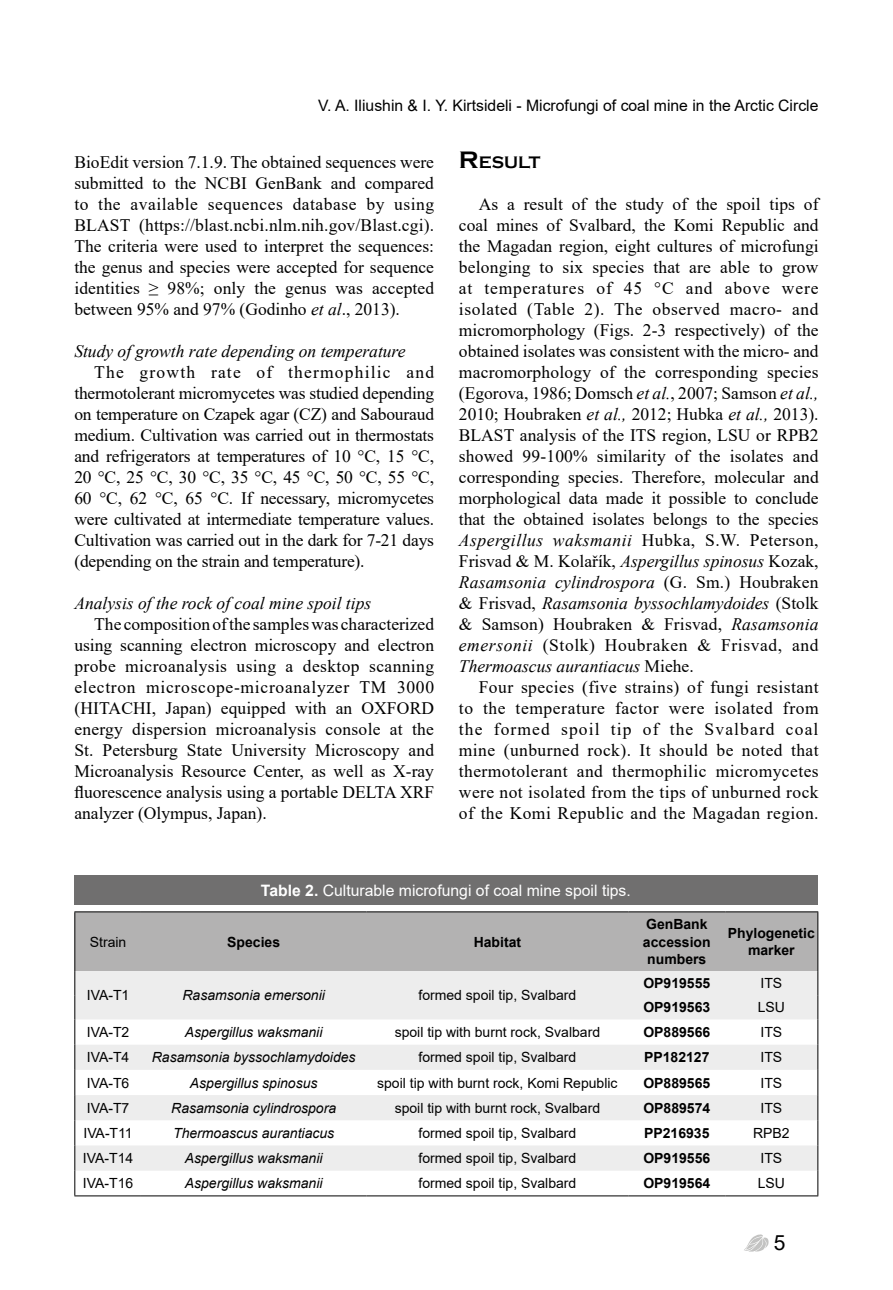
<style>
.page{position:relative;width:893px;height:1290px;background:#fff}
.page>*{position:absolute;margin:0;border:0;box-sizing:border-box;transform-origin:0 0}
.t1{font:21px "Arial";color:#000}
.t2{font:17.5px/21px "Times New Roman";letter-spacing:.005em;color:#000;text-align:justify}
.t3{font:italic 17.5px "Times New Roman";color:#000}
.t4{font:700 17.15px "Copperplate Gothic";color:#000}
.t5{font:15.75px "Arial";color:#000}
.t6{font:15.75px "Arial";color:#fff}
.t7{font:14px "Arial";color:#000}
.t8{font:italic 14px "Arial";color:#000}
.t9{font:700 14px/17.5px "Arial";color:#000;text-align:center}
.s1{font-style:italic}
.s2{font-size:24.5px}
.s3{font-weight:700}
</style>
<div class="page">
<svg style="left:744px;top:1234px;width:24px;height:17px"></svg>
<div style="left:74px;top:875px;width:743px;height:29px;background:#706f6f"></div>
<hr style="left:74px;top:911px;width:67px;height:1px;background:#000">
<hr style="left:141px;top:911px;width:225px;height:1px;background:#000">
<hr style="left:366px;top:911px;width:262px;height:1px;background:#000">
<hr style="left:628px;top:911px;width:97px;height:1px;background:#000">
<hr style="left:725px;top:911px;width:93px;height:1px;background:#000">
<svg style="left:74px;top:912px;width:744px;height:283px"></svg>
<hr style="left:74px;top:1195px;width:67px;height:1px;background:#000">
<hr style="left:141px;top:1195px;width:225px;height:1px;background:#000">
<hr style="left:366px;top:1195px;width:262px;height:1px;background:#000">
<hr style="left:628px;top:1195px;width:97px;height:1px;background:#000">
<hr style="left:725px;top:1195px;width:93px;height:1px;background:#000">
<p class="t5" style="left:318px;top:94px;width:502px">V. A. Iliushin &amp; I. Y. Kirtsideli - Microfungi of coal mine in the Arctic Circle</p>
<p class="t2" style="left:74px;top:151px;width:361px">BioEdit version 7.1.9. The obtained sequences were submitted to the NCBI GenBank and compared to the available sequences database by using BLAST (https://blast.ncbi.nlm.nih.gov/Blast.cgi).<br>The criteria were used to interpret the sequences: the genus and species were accepted for sequence identities ≥ 98%; only the genus was accepted between 95% and 97% (Godinho <span class="s1">et al</span>., 2013).</p>
<p class="t3" style="left:74px;top:339px;width:333px">Study of growth rate depending on temperature</p>
<p class="t2" style="left:74px;top:361px;width:361px;text-indent:20px">The growth rate of thermophilic and thermotolerant micromycetes was studied depending on temperature on Czapek agar (CZ) and Sabouraud medium. Cultivation was carried out in thermostats and refrigerators at temperatures of 10 °C, 15 °C, 20 °C, 25 °C, 30 °C, 35 °C, 45 °C, 50 °C, 55 °C, 60 °C, 62 °C, 65 °C. If necessary, micromycetes were cultivated at intermediate temperature values.<br>Cultivation was carried out in the dark for 7-21 days (depending on the strain and temperature).</p>
<p class="t3" style="left:74px;top:591px;width:298px">Analysis of the rock of coal mine spoil tips</p>
<p class="t2" style="left:74px;top:613px;width:361px;text-indent:20px">The composition of the samples was characterized using scanning electron microscopy and electron probe microanalysis using a desktop scanning electron microscope-microanalyzer TM 3000 (HITAСHI, Japan) equipped with an OXFORD energy dispersion microanalysis console at the St. Petersburg State University Microscopy and Microanalysis Resource Center, as well as X-ray fluorescence analysis using a portable DELTA XRF analyzer (Olympus, Japan).</p>
<p class="t4" style="left:459px;top:153px;width:83px"><span class="s2">R</span>ESULT</p>
<p class="t2" style="left:459px;top:193px;width:361px;text-indent:20px">As a result of the study of the spoil tips of coal mines of Svalbard, the Komi Republic and the Magadan region, eight cultures of microfungi belonging to six species that are able to grow at temperatures of 45 °C and above were isolated (Table 2). The observed macro- and micromorphology (Figs. 2-3 respectively) of the obtained isolates was consistent with the micro- and macromorphology of the corresponding species (Egorova, 1986; Domsch <span class="s1">et al.</span>, 2007; Samson <span class="s1">et al., </span>2010; Houbraken <span class="s1">et al.,</span> 2012; Hubka <span class="s1">et al.,</span> 2013).<br>BLAST analysis of the ITS region, LSU or RPB2 showed 99-100% similarity of the isolates and corresponding species. Therefore, molecular and morphological data made it possible to conclude that the obtained isolates belongs to the species <span class="s1">Aspergillus waksmanii</span> Hubka, S.W. Peterson, Frisvad &amp; M. Kolařík, <span class="s1">Aspergillus spinosus</span> Kozak, <span class="s1">Rasamsonia cylindrospora</span> (G. Sm.) Houbraken &amp; Frisvad, <span class="s1">Rasamsonia byssochlamydoides</span> (Stolk &amp; Samson) Houbraken &amp; Frisvad, <span class="s1">Rasamsonia emersonii</span> (Stolk) Houbraken &amp; Frisvad, and <span class="s1">Thermoascus aurantiacus</span> Miehe.</p>
<p class="t2" style="left:459px;top:676px;width:361px;text-indent:20px">Four species (five strains) of fungi resistant to the temperature factor were isolated from the formed spoil tip of the Svalbard coal mine (unburned rock). It should be noted that thermotolerant and thermophilic micromycetes were not isolated from the tips of unburned rock of the Komi Republic and the Magadan region.</p>
<p class="t6" style="left:261px;top:879px;width:371px"><span class="s3">Table 2.</span> Culturable microfungi of coal mine spoil tips.</p>
<p class="t7" style="left:90px;top:932px;width:38px">Strain</p>
<p class="t9" style="left:227px;top:933px;width:54px">Species</p>
<p class="t9" style="left:474px;top:933px;width:49px">Habitat</p>
<p class="t7" style="left:87px;top:986px;width:44px">IVA-T1</p>
<p class="t8" style="left:183px;top:986px;width:144px">Rasamsonia emersonii</p>
<p class="t7" style="left:418px;top:986px;width:159px">formed spoil tip, Svalbard</p>
<p class="t9" style="left:643px;top:915px;width:69px">GenBank accession numbers</p>
<p class="t9" style="left:728px;top:924px;width:89px">Phylogenetic marker</p>
<p class="t9" style="left:643px;top:975px;width:68px">OP919555</p>
<p class="t7" style="left:760px;top:974px;width:23px">ITS</p>
<p class="t9" style="left:643px;top:999px;width:68px">OP919563</p>
<p class="t7" style="left:758px;top:998px;width:29px">LSU</p>
<p class="t7" style="left:87px;top:1022px;width:44px">IVA-T2</p>
<p class="t8" style="left:185px;top:1023px;width:139px">Aspergillus waksmanii</p>
<p class="t7" style="left:395px;top:1022px;width:207px">spoil tip with burnt rock, Svalbard</p>
<p class="t9" style="left:643px;top:1023px;width:68px">OP889566</p>
<p class="t7" style="left:760px;top:1022px;width:23px">ITS</p>
<p class="t7" style="left:87px;top:1048px;width:44px">IVA-T4</p>
<p class="t8" style="left:152px;top:1048px;width:205px">Rasamsonia byssochlamydoides</p>
<p class="t7" style="left:418px;top:1048px;width:159px">formed spoil tip, Svalbard</p>
<p class="t9" style="left:644px;top:1049px;width:67px">PP182127</p>
<p class="t7" style="left:760px;top:1048px;width:23px">ITS</p>
<p class="t7" style="left:87px;top:1073px;width:44px">IVA-T6</p>
<p class="t8" style="left:190px;top:1073px;width:129px">Aspergillus spinosus</p>
<p class="t7" style="left:377px;top:1073px;width:242px">spoil tip with burnt rock, Komi Republic</p>
<p class="t9" style="left:643px;top:1074px;width:68px">OP889565</p>
<p class="t7" style="left:760px;top:1073px;width:23px">ITS</p>
<p class="t7" style="left:87px;top:1098px;width:44px">IVA-T7</p>
<p class="t8" style="left:171px;top:1099px;width:166px">Rasamsonia cylindrospora</p>
<p class="t7" style="left:395px;top:1098px;width:207px">spoil tip with burnt rock, Svalbard</p>
<p class="t9" style="left:643px;top:1099px;width:68px">OP889574</p>
<p class="t7" style="left:760px;top:1098px;width:23px">ITS</p>
<p class="t7" style="left:83px;top:1123px;width:51px">IVA-T11</p>
<p class="t8" style="left:173px;top:1124px;width:163px">Thermoascus aurantiacus</p>
<p class="t7" style="left:418px;top:1123px;width:159px">formed spoil tip, Svalbard</p>
<p class="t9" style="left:644px;top:1124px;width:67px">PP216935</p>
<p class="t7" style="left:753px;top:1123px;width:38px">RPB2</p>
<p class="t7" style="left:83px;top:1148px;width:52px">IVA-T14</p>
<p class="t8" style="left:185px;top:1149px;width:139px">Aspergillus waksmanii</p>
<p class="t7" style="left:418px;top:1148px;width:159px">formed spoil tip, Svalbard</p>
<p class="t9" style="left:643px;top:1149px;width:68px">OP919556</p>
<p class="t7" style="left:760px;top:1148px;width:23px">ITS</p>
<p class="t7" style="left:83px;top:1174px;width:52px">IVA-T16</p>
<p class="t8" style="left:185px;top:1174px;width:139px">Aspergillus waksmanii</p>
<p class="t7" style="left:418px;top:1174px;width:159px">formed spoil tip, Svalbard</p>
<p class="t9" style="left:643px;top:1175px;width:68px">OP919564</p>
<p class="t7" style="left:758px;top:1174px;width:29px">LSU</p>
<p class="t1" style="left:774px;top:1228px;width:13px">5</p>
</div>
